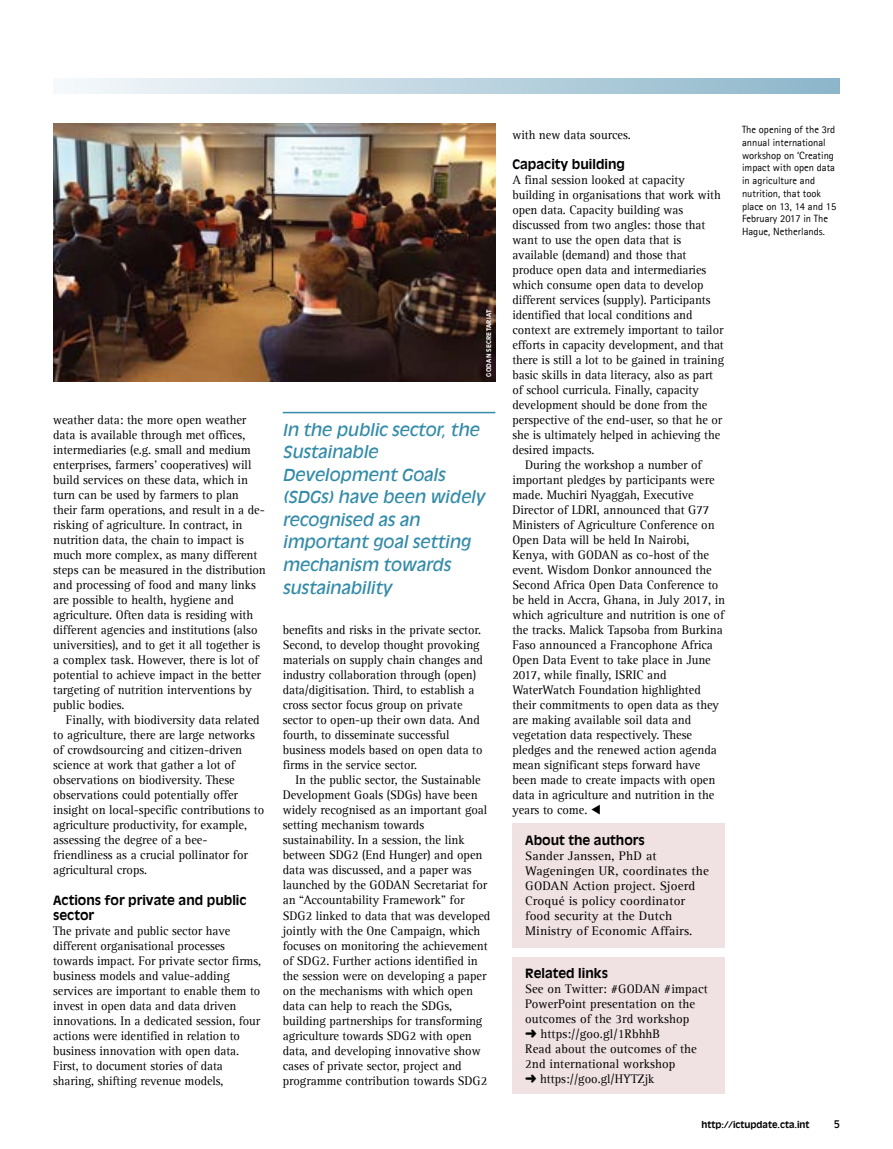
<style>
.page{position:relative;width:893px;height:1149px;background:#fff}
.page>*{position:absolute;margin:0;border:0;box-sizing:border-box;transform-origin:0 0}
.t1{font:italic 16.5px/22.5px "Antique Olive LT";letter-spacing:-.01em;color:#338ba8}
.t2{font:12.75px/15px "Agfa Rotis Serif";letter-spacing:-.005em;color:#000}
.t3{font:700 12.75px/15px "Antique Olive LT";color:#000}
.t4{font:10.5px/12.8px "Agfa Rotis Sans Serif";color:#000}
.t5{font:10.5px "Antique Olive LT";color:#000}
.t6{font:700 9px "Antique Olive LT";color:#000}
.t7{font:700 6.3px "Antique Olive LT";letter-spacing:.03em;color:#fff}
</style>
<div class="page">
<svg style="left:63px;top:79px;width:777px;height:15px;background:#c0d6e2"></svg>
<img style="left:53px;top:124px;width:442px;height:257px">
<div style="left:512px;top:822px;width:213px;height:125px;background:#f0e1e3"></div>
<div style="left:512px;top:956px;width:213px;height:137px;background:#f0e1e3"></div>
<hr style="left:283px;top:411px;width:212px;height:2px;background:#338ba8">
<p class="t2" style="left:53px;top:412px;width:214px">weather data: the more open weather data is available through met offices, intermediaries (e.g. small and medium enterprises, farmers’ cooperatives) will build services on these data, which in turn can be used by farmers to plan their farm operations, and result in a de&shy;risking of agriculture. In contract, in nutrition data, the chain to impact is much more complex, as many different steps can be measured in the distribution and processing of food and many links are possible to health, hygiene and agriculture. Often data is residing with different agencies and institutions (also universities), and to get it all together is a complex task. However, there is lot of potential to achieve impact in the better targeting of nutrition interventions by public bodies.</p>
<p class="t2" style="left:53px;top:712px;width:213px;text-indent:13px">Finally, with biodiversity data related to agriculture, there are large networks of crowdsourcing and citizen-driven science at work that gather a lot of observations on biodiversity. These observations could potentially offer insight on local-specific contributions to agriculture productivity, for example, assessing the degree of a bee&shy;friendliness as a crucial pollinator for agricultural crops.</p>
<p class="t3" style="left:53px;top:892px;width:195px">Actions for private and public sector</p>
<p class="t2" style="left:53px;top:922px;width:209px">The private and public sector have different organisational processes towards impact. For private sector firms, business models and value-adding services are important to enable them to invest in open data and data driven innovations. In a dedicated session, four actions were identified in relation to business innovation with open data.<br>First, to document stories of data sharing, shifting revenue models,</p>
<p class="t7" style="left:485px;top:376px;width:68px;rotate:-90deg">GODAN SECRETARIAT</p>
<p class="t1" style="left:283px;top:418px;width:204px">In the public sector, the<br>Sustainable<br>Development Goals (SDGs) have been widely recognised as an important goal setting mechanism towards sustainability</p>
<p class="t2" style="left:283px;top:622px;width:202px">benefits and risks in the private sector.<br>Second, to develop thought provoking materials on supply chain changes and industry collaboration through (open) data/digitisation. Third, to establish a cross sector focus group on private sector to open-up their own data. And fourth, to disseminate successful business models based on open data to firms in the service sector.</p>
<p class="t2" style="left:283px;top:772px;width:209px;text-indent:13px">In the public sector, the Sustainable Development Goals (SDGs) have been widely recognised as an important goal setting mechanism towards sustainability. In a session, the link between SDG2 (End Hunger) and open data was discussed, and a paper was launched by the GODAN Secretariat for an “Accountability Framework” for SDG2 linked to data that was developed jointly with the One Campaign, which focuses on monitoring the achievement of SDG2. Further actions identified in the session were on developing a paper on the mechanisms with which open data can help to reach the SDGs, building partnerships for transforming agriculture towards SDG2 with open data, and developing innovative show cases of private sector, project and programme contribution towards SDG2</p>
<p class="t2" style="left:512px;top:127px;width:120px">with new data sources.</p>
<p class="t3" style="left:512px;top:157px;width:114px">Capacity building</p>
<p class="t2" style="left:512px;top:172px;width:174px">A final session looked at capacity</p>
<p class="t2" style="left:512px;top:187px;width:210px">building in organisations that work with</p>
<p class="t2" style="left:512px;top:202px;width:172px">open data. Capacity building was</p>
<p class="t2" style="left:512px;top:217px;width:194px">discussed from two angles: those that</p>
<p class="t2" style="left:512px;top:232px;width:170px">want to use the open data that is</p>
<p class="t2" style="left:512px;top:247px;width:176px">available (demand) and those that</p>
<p class="t2" style="left:512px;top:262px;width:195px">produce open data and intermediaries</p>
<p class="t2" style="left:512px;top:277px;width:193px">which consume open data to develop</p>
<p class="t2" style="left:512px;top:292px;width:200px">different services (supply). Participants</p>
<p class="t2" style="left:512px;top:307px;width:182px">identified that local conditions and</p>
<p class="t2" style="left:512px;top:322px;width:212px">context are extremely important to tailor</p>
<p class="t2" style="left:512px;top:337px;width:213px">efforts in capacity development, and that</p>
<p class="t2" style="left:512px;top:352px;width:213px">there is still a lot to be gained in training</p>
<p class="t2" style="left:512px;top:367px;width:202px">basic skills in data literacy, also as part</p>
<p class="t2" style="left:512px;top:382px;width:188px">of school curricula. Finally, capacity</p>
<p class="t2" style="left:512px;top:397px;width:196px">development should be done from the</p>
<p class="t2" style="left:512px;top:412px;width:211px">perspective of the end-user, so that he or</p>
<p class="t2" style="left:512px;top:427px;width:209px">she is ultimately helped in achieving the</p>
<p class="t2" style="left:512px;top:442px;width:84px">desired impacts.</p>
<p class="t2" style="left:525px;top:457px;width:178px">During the workshop a number of</p>
<p class="t2" style="left:512px;top:472px;width:204px">important pledges by participants were</p>
<p class="t2" style="left:512px;top:487px;width:183px">made. Muchiri Nyaggah, Executive</p>
<p class="t2" style="left:512px;top:502px;width:199px">Director of LDRI, announced that G77</p>
<p class="t2" style="left:512px;top:517px;width:204px">Ministers of Agriculture Conference on</p>
<p class="t2" style="left:512px;top:532px;width:179px">Open Data will be held In Nairobi,</p>
<p class="t2" style="left:512px;top:547px;width:198px">Kenya, with GODAN as co-host of the</p>
<p class="t2" style="left:512px;top:562px;width:201px">event. Wisdom Donkor announced the</p>
<p class="t2" style="left:512px;top:577px;width:208px">Second Africa Open Data Conference to</p>
<p class="t2" style="left:512px;top:592px;width:214px">be held in Accra, Ghana, in July 2017, in</p>
<p class="t2" style="left:512px;top:607px;width:213px">which agriculture and nutrition is one of</p>
<p class="t2" style="left:512px;top:622px;width:212px">the tracks. Malick Tapsoba from Burkina</p>
<p class="t2" style="left:512px;top:637px;width:202px">Faso announced a Francophone Africa</p>
<p class="t2" style="left:512px;top:652px;width:200px">Open Data Event to take place in June</p>
<p class="t2" style="left:512px;top:667px;width:156px">2017, while finally, ISRIC and</p>
<p class="t2" style="left:512px;top:682px;width:190px">WaterWatch Foundation highlighted</p>
<p class="t2" style="left:512px;top:697px;width:208px">their commitments to open data as they</p>
<p class="t2" style="left:512px;top:712px;width:180px">are making available soil data and</p>
<p class="t2" style="left:512px;top:727px;width:181px">vegetation data respectively. These</p>
<p class="t2" style="left:512px;top:742px;width:206px">pledges and the renewed action agenda</p>
<p class="t2" style="left:512px;top:757px;width:190px">mean significant steps forward have</p>
<p class="t2" style="left:512px;top:772px;width:204px">been made to create impacts with open</p>
<p class="t2" style="left:512px;top:787px;width:203px">data in agriculture and nutrition in the</p>
<p class="t2" style="left:512px;top:802px;width:90px">years to come. ◀</p>
<p class="t3" style="left:525px;top:832px;width:121px">About the authors</p>
<p class="t2" style="left:525px;top:848px;width:185px">Sander Janssen, PhD at<br>Wageningen UR, coordinates the<br>GODAN Action project. Sjoerd<br>Croqué is policy coordinator food security at the Dutch<br>Ministry of Economic Affairs.</p>
<p class="t3" style="left:525px;top:965px;width:84px">Related links</p>
<p class="t2" style="left:525px;top:981px;width:184px">See on Twitter: #GODAN #impact<br>PowerPoint presentation on the outcomes of the 3rd workshop<br>➜ https://goo.gl/1RbhhB<br>Read about the outcomes of the<br>2nd international workshop<br>➜ https://goo.gl/HYTZjk</p>
<p class="t4" style="left:742px;top:123px;width:96px">The opening of the 3rd annual international workshop on ‘Creating impact with open data in agriculture and nutrition, that took place on 13, 14 and 15<br>February 2017 in The<br>Hague, Netherlands.</p>
<p class="t6" style="left:702px;top:1118px;width:110px">http://ictupdate.cta.int</p>
<p class="t5" style="left:834px;top:1117px;width:7px">5</p>
</div>
